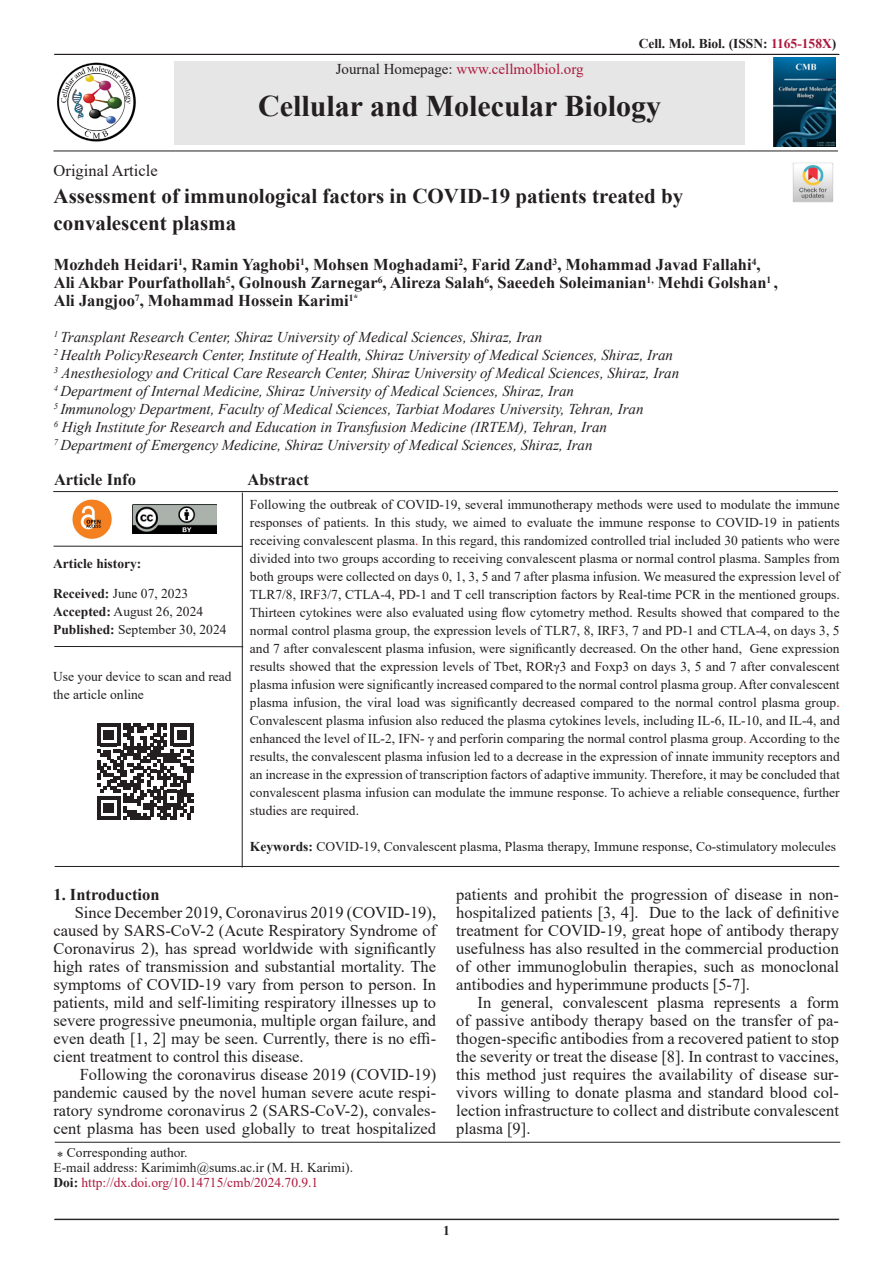
<style>
.page{position:relative;width:893px;height:1263px;background:#fff}
.page>*{position:absolute;margin:0;border:0;box-sizing:border-box;transform-origin:0 0}
.t1{font:700 30px "Times New Roman";color:#231f20}
.t2{font:700 21px/27px "Times New Roman";color:#231f20}
.t3{font:16.5px/18px "Times New Roman";color:#231f20;text-align:justify}
.t4{font:16.5px/18px "Times New Roman";color:#242021;text-align:justify}
.t5{font:700 16.5px "Times New Roman";color:#231f20}
.t6{font:italic 15px "Times New Roman";color:#231f20}
.t7{font:15px "Times New Roman";color:#ac193d}
.t8{font:13.5px/18px "Times New Roman";color:#231f20;text-align:justify}
.t9{font:700 13.5px "Times New Roman";color:#231f20}
.t10{font:13.5px "Times New Roman";color:#ac193d}
.s1{color:#ac193d}
.s2{color:#231f20}
.s3{font-weight:700}
.s4{color:#f00}
.s5{font-weight:700;color:#231f20}
</style>
<div class="page">
<hr style="left:54px;top:1219px;width:785px;height:1px;background:#231f20">
<hr style="left:54px;top:54px;width:785px;height:1px;background:#231f20">
<hr style="left:53px;top:151px;width:785px;height:1px;background:#231f20">
<img style="left:773px;top:58px;width:62px;height:88px">
<div style="left:174px;top:62px;width:571px;height:83px;background:#e6e6e6"></div>
<img style="left:792px;top:162px;width:41px;height:41px">
<hr style="left:55px;top:1142px;width:785px;height:1px;background:#231f20">
<hr style="left:53px;top:491px;width:785px;height:1px;background:#231f20">
<hr style="left:54px;top:646px;width:189px;height:1px;background:#231f20">
<hr style="left:242px;top:492px;width:1px;height:375px;background:#231f20">
<hr style="left:55px;top:866px;width:784px;height:1px;background:#231f20">
<svg style="left:97px;top:723px;width:96px;height:97px"></svg>
<hr style="left:53px;top:546px;width:189px;height:1px;background:#231f20">
<img style="left:72px;top:499px;width:40px;height:40px">
<img style="left:57px;top:62px;width:79px;height:80px">
<img style="left:132px;top:504px;width:85px;height:30px">
<p class="t9" style="left:639px;top:34px;width:199px">Cell. Mol. Biol. (ISSN: <span class="s1">1165-158X</span>)</p>
<p class="t7" style="left:336px;top:59px;width:249px"><span class="s2">Journal Homepage:</span> www.cellmolbiol.org</p>
<p class="t1" style="left:258px;top:84px;width:405px">Cellular and Molecular Biology</p>
<p class="t3" style="left:54px;top:161px;width:106px">Original Article</p>
<p class="t2" style="left:54px;top:182px;width:631px">Assessment of immunological factors in COVID-19 patients treated by convalescent plasma</p>
<p class="t5" style="left:54px;top:253px;width:708px">Mozhdeh Heidari<sup>1</sup>, Ramin Yaghobi<sup>1</sup>, Mohsen Moghadami<sup>2</sup>, Farid Zand<sup>3</sup>, Mohammad Javad Fallahi<sup>4</sup>,</p>
<p class="t5" style="left:54px;top:271px;width:725px">Ali Akbar Pourfathollah<sup>5</sup>, Golnoush Zarnegar<sup>6</sup>, Alireza Salah<sup>6</sup>, Saeedeh Soleimanian<sup>1,</sup> Mehdi Golshan<sup>1</sup> ,</p>
<p class="t5" style="left:54px;top:289px;width:306px">Ali Jangjoo<sup>7</sup>, Mohammad Hossein Karimi<sup>1*</sup></p>
<p class="t6" style="left:54px;top:327px;width:490px"><sup>1</sup> Transplant Research Center, Shiraz University of Medical Sciences, Shiraz, Iran</p>
<p class="t6" style="left:54px;top:345px;width:621px"><sup>2</sup> Health PolicyResearch Center, Institute of Health, Shiraz University of Medical Sciences, Shiraz, Iran</p>
<p class="t6" style="left:54px;top:363px;width:627px"><sup>3</sup> Anesthesiology and Critical Care Research Center, Shiraz University of Medical Sciences, Shiraz, Iran</p>
<p class="t6" style="left:54px;top:381px;width:522px"><sup>4</sup> Department of Internal Medicine, Shiraz University of Medical Sciences, Shiraz, Iran</p>
<p class="t6" style="left:54px;top:399px;width:591px"><sup>5</sup> Immunology Department, Faculty of Medical Sciences, Tarbiat Modares University, Tehran, Iran</p>
<p class="t6" style="left:54px;top:417px;width:555px"><sup>6</sup> High Institute for Research and Education in Transfusion Medicine (IRTEM), Tehran, Iran</p>
<p class="t6" style="left:54px;top:435px;width:540px"><sup>7</sup> Department of Emergency Medicine, Shiraz University of Medical Sciences, Shiraz, Iran</p>
<p class="t5" style="left:54px;top:468px;width:84px">Article Info</p>
<p class="t5" style="left:248px;top:468px;width:63px">Abstract</p>
<p class="t9" style="left:53px;top:553px;width:90px">Article history:</p>
<p class="t8" style="left:53px;top:584px;width:136px"><span class="s3">Received:</span> June 07, 2023</p>
<p class="t8" style="left:53px;top:602px;width:151px"><span class="s3">Accepted:</span> August 26, 2024</p>
<p class="t8" style="left:53px;top:620px;width:175px"><span class="s3">Published:</span> September 30, 2024</p>
<p class="t8" style="left:53px;top:667px;width:180px">Use your device to scan and read the article online</p>
<p class="t8" style="left:250px;top:495px;width:591px">Following the outbreak of COVID-19, several immunotherapy methods were used to modulate the immune responses of patients. In this study, we aimed to evaluate the immune response to COVID-19 in patients receiving convalescent plasma<span class="s4">.</span> In this regard, this randomized controlled trial included 30 patients who were divided into two groups according to receiving convalescent plasma or normal control plasma. Samples from both groups were collected on days 0, 1, 3, 5 and 7 after plasma infusion. We measured the expression level of TLR7/8, IRF3/7, CTLA-4, PD-1 and T cell transcription factors by Real-time PCR in the mentioned groups.<br>Thirteen cytokines were also evaluated using flow cytometry method. Results showed that compared to the normal control plasma group, the expression levels of TLR7, 8, IRF3, 7 and PD-1 and CTLA-4, on days 3, 5 and 7 after convalescent plasma infusion, were significantly decreased. On the other hand, Gene expression results showed that the expression levels of Tbet, RORγ3 and Foxp3 on days 3, 5 and 7 after convalescent plasma infusion were significantly increased compared to the normal control plasma group. After convalescent plasma infusion, the viral load was significantly decreased compared to the normal control plasma group<span class="s4">.<br></span>Convalescent plasma infusion also reduced the plasma cytokines levels, including IL-6, IL-10, and IL-4, and enhanced the level of IL-2, IFN- γ and perforin comparing the normal control plasma group<span class="s4">.</span> According to the results, the convalescent plasma infusion led to a decrease in the expression of innate immunity receptors and an increase in the expression of transcription factors of adaptive immunity. Therefore, it may be concluded that convalescent plasma infusion can modulate the immune response. To achieve a reliable consequence, further studies are required.</p>
<p class="t8" style="left:250px;top:837px;width:587px"><span class="s3">Keywords:</span> COVID-19, Convalescent plasma, Plasma therapy, Immune response, Co-stimulatory molecules</p>
<p class="t5" style="left:53px;top:883px;width:108px">1. Introduction</p>
<p class="t3" style="left:53px;top:903px;width:384px;text-indent:21px">Since December 2019, Coronavirus 2019 (COVID-19), caused by SARS-CoV-2 (Acute Respiratory Syndrome of Coronavirus 2), has spread worldwide with significantly high rates of transmission and substantial mortality. The symptoms of COVID-19 vary from person to person. In patients, mild and self-limiting respiratory illnesses up to severe progressive pneumonia, multiple organ failure, and even death [1, 2] may be seen. Currently, there is no effi&shy;cient treatment to control this disease.</p>
<p class="t4" style="left:53px;top:1065px;width:384px;text-indent:26px">Following the coronavirus disease 2019 (COVID-19) pandemic caused by the novel human severe acute respi&shy;ratory syndrome coronavirus 2 (SARS-CoV-2), convales&shy;cent plasma has been used globally to treat hospitalized</p>
<p class="t8" style="left:57px;top:1143px;width:132px">⁎ Corresponding author.</p>
<p class="t8" style="left:53px;top:1158px;width:301px">E-mail address: Karimimh@sums.ac.ir (M. H. Karimi).</p>
<p class="t10" style="left:53px;top:1172px;width:266px"><span class="s5">Doi:</span> http://dx.doi.org/10.14715/cmb/2024.70.9.1</p>
<p class="t4" style="left:456px;top:885px;width:384px">patients and prohibit the progression of disease in non&shy;hospitalized patients [3, 4]. Due to the lack of definitive treatment for COVID-19, great hope of antibody therapy usefulness has also resulted in the commercial production of other immunoglobulin therapies, such as monoclonal antibodies and hyperimmune products [5-7].</p>
<p class="t3" style="left:456px;top:993px;width:384px;text-indent:21px">In general, convalescent plasma represents a form of passive antibody therapy based on the transfer of pa&shy;thogen-specific antibodies from a recovered patient to stop the severity or treat the disease [8]. In contrast to vaccines, this method just requires the availability of disease sur&shy;vivors willing to donate plasma and standard blood col&shy;lection infrastructure to collect and distribute convalescent plasma [9].</p>
<p class="t9" style="left:443px;top:1220px;width:8px">1</p>
</div>
